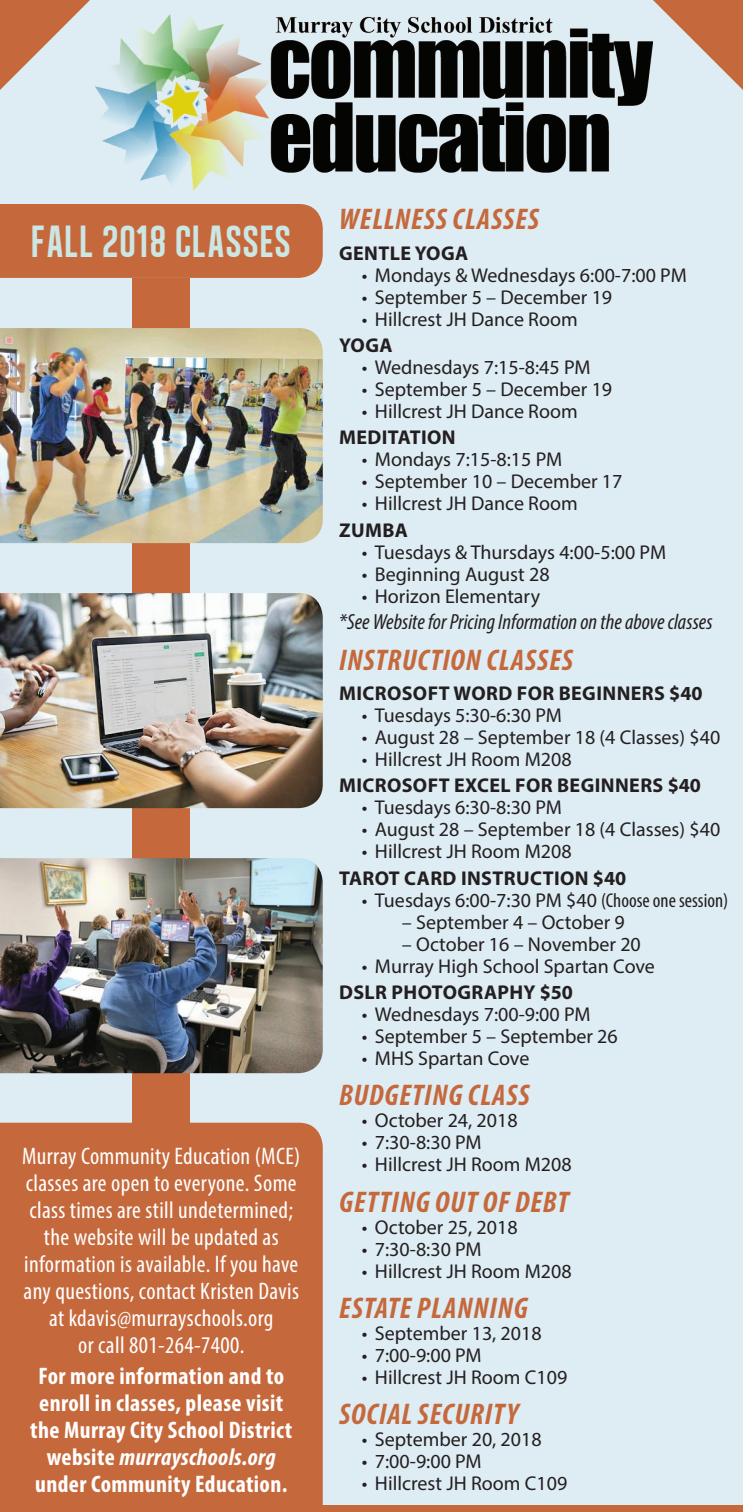
<style>
.page{position:relative;width:743px;height:1512px;background:#fff}
.page>*{position:absolute;margin:0;border:0;box-sizing:border-box;transform-origin:0 0}
.t1{font:46px "Algre Sans NC";letter-spacing:.03em;color:#cce6e4}
.t2{font:italic 700 condensed 30px "Myriad Pro";letter-spacing:.03em;color:#c5693d}
.t3{font:condensed 24px/27px "Myriad Pro";letter-spacing:.015em;color:#fff;text-align:center}
.t4{font:700 condensed 24px/27px "Myriad Pro";letter-spacing:.015em;color:#fff;text-align:center}
.t5{font:italic condensed 22px "Myriad Pro";color:#231f20}
.t6{font:20px "Myriad Pro";color:#231f20}
.t7{font:700 20px "Myriad Pro";letter-spacing:.02em;color:#231f20}
.s1{font-style:italic}
.s2{font-stretch:condensed}
</style>
<div class="page">
<div style="left:0;top:0;width:743px;height:1505px;background:#deecf3"></div>
<div style="left:0;top:204px;width:323px;height:74px;background:#c5693d"></div>
<div style="left:0;top:1505px;width:743px;height:7px;background:#c5693d"></div>
<img style="left:90px;top:8px;width:562px;height:191px">
<div style="left:0;top:1123px;width:323px;height:382px;background:#c5693d"></div>
<div style="left:132px;top:278px;width:58px;height:858px;background:#c5693d"></div>
<img style="left:0;top:858px;width:323px;height:215px">
<img style="left:0;top:593px;width:323px;height:215px">
<img style="left:0;top:328px;width:323px;height:215px">
<p class="t1" style="left:31px;top:216px;width:261px">FALL 2018 CLASSES</p>
<p class="t3" style="left:22px;top:1142px;width:280px">Murray Community Education (MCE) classes are open to everyone. Some class times are still undetermined; the website will be updated as information is available. If you have any questions, contact Kristen Davis at kdavis@murrayschools.org<br>or call 801-264-7400.</p>
<p class="t4" style="left:30px;top:1362px;width:263px">For more information and to enroll in classes, please visit the Murray City School District website <span class="s1">murrayschools.org </span>under Community Education.</p>
<p class="t2" style="left:339px;top:201px;width:201px">WELLNESS CLASSES</p>
<p class="t7" style="left:339px;top:240px;width:131px">GENTLE YOGA</p>
<p class="t6" style="left:362px;top:263px;width:326px">• Mondays &amp; Wednesdays 6:00-7:00 PM</p>
<p class="t6" style="left:362px;top:285px;width:252px">• September 5 – December 19</p>
<p class="t6" style="left:362px;top:307px;width:217px">• Hillcrest JH Dance Room</p>
<p class="t7" style="left:339px;top:332px;width:55px">YOGA</p>
<p class="t6" style="left:362px;top:355px;width:230px">• Wednesdays 7:15-8:45 PM</p>
<p class="t6" style="left:362px;top:377px;width:252px">• September 5 – December 19</p>
<p class="t6" style="left:362px;top:399px;width:217px">• Hillcrest JH Dance Room</p>
<p class="t7" style="left:339px;top:425px;width:118px">MEDITATION</p>
<p class="t6" style="left:362px;top:447px;width:202px">• Mondays 7:15-8:15 PM</p>
<p class="t6" style="left:362px;top:469px;width:262px">• September 10 – December 17</p>
<p class="t6" style="left:362px;top:491px;width:217px">• Hillcrest JH Dance Room</p>
<p class="t7" style="left:339px;top:517px;width:70px">ZUMBA</p>
<p class="t6" style="left:362px;top:540px;width:305px">• Tuesdays &amp; Thursdays 4:00-5:00 PM</p>
<p class="t6" style="left:362px;top:562px;width:189px">• Beginning August 28</p>
<p class="t6" style="left:362px;top:584px;width:180px">• Horizon Elementary</p>
<p class="t5" style="left:339px;top:609px;width:375px">*See Website for Pricing Information on the above classes</p>
<p class="t2" style="left:339px;top:641px;width:235px">INSTRUCTION CLASSES</p>
<p class="t7" style="left:339px;top:680px;width:365px">MICROSOFT WORD FOR BEGINNERS $40</p>
<p class="t6" style="left:362px;top:703px;width:201px">• Tuesdays 5:30-6:30 PM</p>
<p class="t6" style="left:362px;top:725px;width:360px">• August 28 – September 18 (4 Classes) $40</p>
<p class="t6" style="left:362px;top:747px;width:211px">• Hillcrest JH Room M208</p>
<p class="t7" style="left:339px;top:773px;width:363px">MICROSOFT EXCEL FOR BEGINNERS $40</p>
<p class="t6" style="left:362px;top:795px;width:201px">• Tuesdays 6:30-8:30 PM</p>
<p class="t6" style="left:362px;top:817px;width:360px">• August 28 – September 18 (4 Classes) $40</p>
<p class="t6" style="left:362px;top:839px;width:211px">• Hillcrest JH Room M208</p>
<p class="t7" style="left:339px;top:865px;width:289px">TAROT CARD INSTRUCTION $40</p>
<p class="t6" style="left:362px;top:888px;width:368px">• Tuesdays 6:00-7:30 PM $40 <span class="s2">(Choose one session)</span></p>
<p class="t6" style="left:402px;top:910px;width:224px">– September 4 – October 9</p>
<p class="t6" style="left:402px;top:932px;width:240px">– October 16 – November 20</p>
<p class="t6" style="left:362px;top:954px;width:294px">• Murray High School Spartan Cove</p>
<p class="t7" style="left:339px;top:979px;width:235px">DSLR PHOTOGRAPHY $50</p>
<p class="t6" style="left:362px;top:1002px;width:230px">• Wednesdays 7:00-9:00 PM</p>
<p class="t6" style="left:362px;top:1024px;width:257px">• September 5 – September 26</p>
<p class="t6" style="left:362px;top:1046px;width:169px">• MHS Spartan Cove</p>
<p class="t2" style="left:339px;top:1077px;width:192px">BUDGETING CLASS</p>
<p class="t6" style="left:362px;top:1108px;width:157px">• October 24, 2018</p>
<p class="t6" style="left:362px;top:1130px;width:121px">• 7:30-8:30 PM</p>
<p class="t6" style="left:362px;top:1152px;width:211px">• Hillcrest JH Room M208</p>
<p class="t2" style="left:339px;top:1183px;width:231px">GETTING OUT OF DEBT</p>
<p class="t6" style="left:362px;top:1215px;width:157px">• October 25, 2018</p>
<p class="t6" style="left:362px;top:1237px;width:121px">• 7:30-8:30 PM</p>
<p class="t6" style="left:362px;top:1259px;width:211px">• Hillcrest JH Room M208</p>
<p class="t2" style="left:339px;top:1289px;width:190px">ESTATE PLANNING</p>
<p class="t6" style="left:362px;top:1321px;width:181px">• September 13, 2018</p>
<p class="t6" style="left:362px;top:1343px;width:121px">• 7:00-9:00 PM</p>
<p class="t6" style="left:362px;top:1365px;width:207px">• Hillcrest JH Room C109</p>
<p class="t2" style="left:339px;top:1396px;width:180px">SOCIAL SECURITY</p>
<p class="t6" style="left:362px;top:1427px;width:181px">• September 20, 2018</p>
<p class="t6" style="left:362px;top:1449px;width:121px">• 7:00-9:00 PM</p>
<p class="t6" style="left:362px;top:1471px;width:207px">• Hillcrest JH Room C109</p>
</div>
